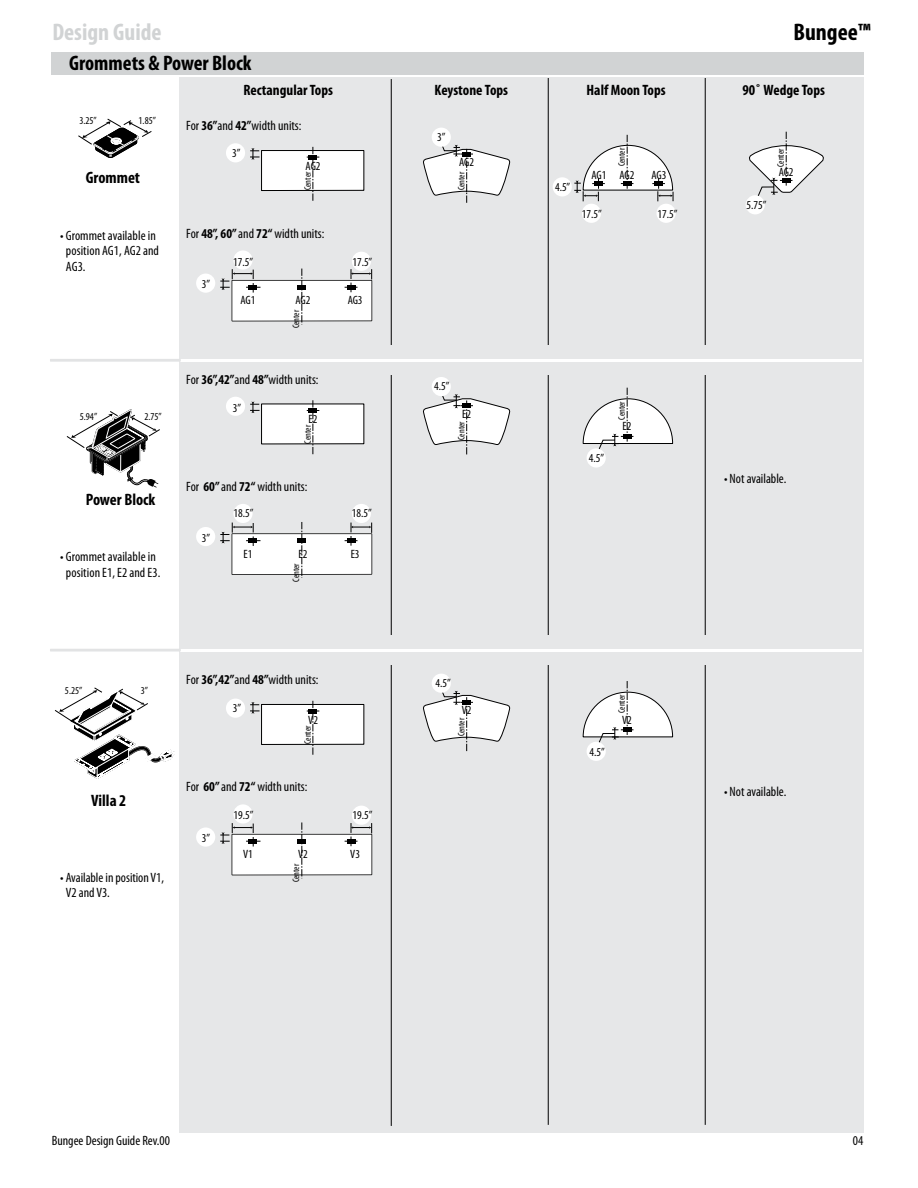
<style>
.page{position:relative;width:918px;height:1188px;background:#fff}
.page>*{position:absolute;margin:0;border:0;box-sizing:border-box;transform-origin:0 0}
.t1{font:700 condensed 24px "Myriad Pro";color:#d1d3d4}
.t2{font:700 condensed 24px "Myriad Pro";color:#000}
.t3{font:700 condensed 21px "Myriad Pro";color:#000}
.t4{font:700 condensed 16.5px "Myriad Pro";color:#000}
.t5{font:700 condensed 15px "Myriad Pro";color:#000}
.t6{font:condensed 13.5px/15.6px "Myriad Pro";color:#000}
.t7{font:condensed 12px "Myriad Pro";color:#000}
.t8{font:condensed 10.5px "Myriad Pro";color:#000}
.t9{font:condensed 9.45px "Myriad Pro";letter-spacing:-.005em;color:#000}
.s1{font-weight:700}
</style>
<div class="page">
<div style="left:179px;top:78px;width:684px;height:1055px;background:#e6e7e8"></div>
<hr style="left:705px;top:78px;width:1px;height:1047px;background:#000">
<hr style="left:548px;top:78px;width:1px;height:1047px;background:#000">
<hr style="left:391px;top:79px;width:1px;height:1047px;background:#000">
<div style="left:180px;top:345px;width:682px;height:14px;background:#e6e7e8"></div>
<div style="left:180px;top:362px;width:682px;height:13px;background:#e6e7e8"></div>
<hr style="left:180px;top:359px;width:682px;height:3px;background:#fff">
<svg style="left:50px;top:359px;width:131px;height:3px"></svg>
<svg style="left:66px;top:409px;width:94px;height:79px"></svg>
<svg style="left:78px;top:118px;width:74px;height:40px"></svg>
<div style="left:196px;top:274px;width:19px;height:19px;background:#fff;border-radius:50%"></div>
<div style="left:233px;top:250px;width:20px;height:20px;background:#fff;border-radius:50%"></div>
<div style="left:352px;top:252px;width:19px;height:19px;background:#fff;border-radius:50%"></div>
<svg style="left:220px;top:269px;width:152px;height:54px"></svg>
<div style="left:262px;top:151px;width:102px;height:40px;background:#fff"></div>
<div style="left:261px;top:150px;width:103px;height:41px;border:1px solid #000"></div>
<svg style="left:307px;top:147px;width:12px;height:54px"></svg>
<svg style="left:250px;top:148px;width:10px;height:12px"></svg>
<div style="left:226px;top:143px;width:19px;height:19px;background:#fff;border-radius:50%"></div>
<svg style="left:423px;top:144px;width:88px;height:59px"></svg>
<div style="left:432px;top:128px;width:19px;height:19px;background:#fff;border-radius:50%"></div>
<svg style="left:423px;top:394px;width:88px;height:61px"></svg>
<div style="left:432px;top:377px;width:19px;height:19px;background:#fff;border-radius:50%"></div>
<svg style="left:423px;top:690px;width:88px;height:62px"></svg>
<div style="left:432px;top:674px;width:19px;height:19px;background:#fff;border-radius:50%"></div>
<svg style="left:749px;top:131px;width:75px;height:64px"></svg>
<div style="left:746px;top:195px;width:19px;height:19px;background:#fff;border-radius:50%"></div>
<div style="left:196px;top:527px;width:19px;height:19px;background:#fff;border-radius:50%"></div>
<div style="left:233px;top:504px;width:20px;height:19px;background:#fff;border-radius:50%"></div>
<div style="left:352px;top:504px;width:19px;height:19px;background:#fff;border-radius:50%"></div>
<svg style="left:220px;top:522px;width:152px;height:56px"></svg>
<div style="left:262px;top:404px;width:102px;height:40px;background:#fff"></div>
<svg style="left:307px;top:400px;width:12px;height:55px"></svg>
<svg style="left:250px;top:402px;width:10px;height:11px"></svg>
<div style="left:226px;top:397px;width:19px;height:19px;background:#fff;border-radius:50%"></div>
<svg style="left:582px;top:387px;width:91px;height:68px"></svg>
<div style="left:587px;top:448px;width:19px;height:20px;background:#fff;border-radius:50%"></div>
<svg style="left:582px;top:681px;width:91px;height:67px"></svg>
<div style="left:587px;top:742px;width:19px;height:19px;background:#fff;border-radius:50%"></div>
<div style="left:196px;top:827px;width:19px;height:20px;background:#fff;border-radius:50%"></div>
<div style="left:233px;top:804px;width:20px;height:20px;background:#fff;border-radius:50%"></div>
<div style="left:352px;top:806px;width:19px;height:19px;background:#fff;border-radius:50%"></div>
<svg style="left:220px;top:822px;width:152px;height:56px"></svg>
<div style="left:262px;top:704px;width:102px;height:40px;background:#fff"></div>
<div style="left:261px;top:704px;width:103px;height:41px;border:1px solid #000"></div>
<svg style="left:307px;top:701px;width:12px;height:54px"></svg>
<svg style="left:250px;top:702px;width:10px;height:12px"></svg>
<div style="left:226px;top:699px;width:19px;height:19px;background:#fff;border-radius:50%"></div>
<div style="left:180px;top:635px;width:682px;height:14px;background:#e6e7e8"></div>
<div style="left:180px;top:652px;width:682px;height:13px;background:#e6e7e8"></div>
<hr style="left:180px;top:649px;width:682px;height:3px;background:#fff">
<svg style="left:50px;top:649px;width:131px;height:3px"></svg>
<svg style="left:54px;top:687px;width:121px;height:92px"></svg>
<div style="left:553px;top:177px;width:19px;height:19px;background:#fff;border-radius:50%"></div>
<div style="left:582px;top:204px;width:19px;height:19px;background:#fff;border-radius:50%"></div>
<svg style="left:574px;top:134px;width:100px;height:67px"></svg>
<div style="left:657px;top:204px;width:19px;height:19px;background:#fff;border-radius:50%"></div>
<div style="left:51px;top:52px;width:812px;height:23px;background:#d1d3d4"></div>
<h1 class="t1" style="left:52px;top:19px;width:111px">Design Guide</h1>
<h2 class="t3" style="left:69px;top:52px;width:184px">Grommets &amp; Power Block</h2>
<h1 class="t2" style="left:793px;top:19px;width:79px">Bungee™</h1>
<p class="t8" style="left:79px;top:115px;width:19px">3.25”</p>
<p class="t8" style="left:139px;top:115px;width:19px">1.85”</p>
<p class="t4" style="left:86px;top:169px;width:56px">Grommet</p>
<p class="t6" style="left:66px;top:228px;width:95px;text-indent:-6px">• Grommet available in position AG1, AG2 and<br>AG3.</p>
<p class="t8" style="left:80px;top:410px;width:19px">5.94”</p>
<p class="t8" style="left:144px;top:411px;width:19px">2.75”</p>
<p class="t4" style="left:86px;top:491px;width:71px">Power Block</p>
<p class="t6" style="left:60px;top:549px;width:102px;text-align:center">• Grommet available in position E1, E2 and E3.</p>
<p class="t5" style="left:243px;top:82px;width:91px">Rectangular Tops</p>
<p class="t5" style="left:435px;top:82px;width:75px">Keystone Tops</p>
<p class="t5" style="left:587px;top:82px;width:81px">Half Moon Tops</p>
<p class="t5" style="left:742px;top:82px;width:84px">90˚ Wedge Tops</p>
<p class="t6" style="left:186px;top:118px;width:117px">For <span class="s1">36”</span>and <span class="s1">42”</span>width units:</p>
<p class="t7" style="left:232px;top:146px;width:10px">3”</p>
<p class="t7" style="left:306px;top:159px;width:16px">AG2</p>
<p class="t9" style="left:303px;top:190px;width:20px;rotate:-90deg">Center</p>
<p class="t6" style="left:186px;top:226px;width:140px">For <span class="s1">48”, 60”</span> and <span class="s1">72“</span> width units:</p>
<p class="t7" style="left:202px;top:278px;width:10px">3”</p>
<p class="t7" style="left:233px;top:255px;width:21px">17.5”</p>
<p class="t7" style="left:352px;top:255px;width:21px">17.5”</p>
<p class="t7" style="left:241px;top:294px;width:16px">AG1</p>
<p class="t7" style="left:296px;top:294px;width:16px">AG2</p>
<p class="t7" style="left:348px;top:294px;width:16px">AG3</p>
<p class="t9" style="left:291px;top:328px;width:20px;rotate:-90deg">Center</p>
<p class="t6" style="left:186px;top:372px;width:134px">For <span class="s1">36”,42”</span>and <span class="s1">48”</span>width units:</p>
<p class="t7" style="left:233px;top:401px;width:10px">3”</p>
<p class="t7" style="left:309px;top:413px;width:10px">E2</p>
<p class="t9" style="left:303px;top:444px;width:20px;rotate:-90deg">Center</p>
<p class="t6" style="left:186px;top:479px;width:123px">For <span class="s1">60”</span> and <span class="s1">72“</span> width units:</p>
<p class="t7" style="left:202px;top:531px;width:10px">3”</p>
<p class="t7" style="left:352px;top:506px;width:21px">18.5”</p>
<p class="t7" style="left:233px;top:506px;width:21px">18.5”</p>
<p class="t7" style="left:244px;top:547px;width:10px">E1</p>
<p class="t7" style="left:299px;top:547px;width:10px">E2</p>
<p class="t7" style="left:351px;top:547px;width:10px">E3</p>
<p class="t9" style="left:291px;top:582px;width:20px;rotate:-90deg">Center</p>
<p class="t7" style="left:437px;top:131px;width:10px">3”</p>
<p class="t7" style="left:459px;top:156px;width:16px">AG2</p>
<p class="t9" style="left:456px;top:190px;width:20px;rotate:-90deg">Center</p>
<p class="t7" style="left:434px;top:380px;width:17px">4.5”</p>
<p class="t7" style="left:462px;top:407px;width:10px">E2</p>
<p class="t9" style="left:456px;top:440px;width:20px;rotate:-90deg">Center</p>
<p class="t7" style="left:555px;top:180px;width:17px">4.5”</p>
<p class="t9" style="left:617px;top:166px;width:20px;rotate:-90deg">Center</p>
<p class="t7" style="left:591px;top:168px;width:16px">AG1</p>
<p class="t7" style="left:652px;top:168px;width:16px">AG3</p>
<p class="t7" style="left:620px;top:168px;width:16px">AG2</p>
<p class="t7" style="left:582px;top:208px;width:21px">17.5”</p>
<p class="t7" style="left:658px;top:208px;width:21px">17.5”</p>
<p class="t7" style="left:747px;top:199px;width:21px">5.75”</p>
<p class="t9" style="left:776px;top:167px;width:20px;rotate:-90deg">Center</p>
<p class="t7" style="left:779px;top:166px;width:16px">AG2</p>
<p class="t7" style="left:589px;top:451px;width:17px">4.5”</p>
<p class="t9" style="left:617px;top:420px;width:20px;rotate:-90deg">Center</p>
<p class="t7" style="left:623px;top:420px;width:10px">E2</p>
<p class="t6" style="left:724px;top:471px;width:64px">• Not available.</p>
<p class="t8" style="left:65px;top:684px;width:19px">5.25”</p>
<p class="t8" style="left:141px;top:685px;width:9px">3”</p>
<p class="t4" style="left:91px;top:791px;width:37px">Villa 2</p>
<p class="t6" style="left:66px;top:870px;width:100px;text-indent:-6px">• Available in position V1,<br>V2 and V3.</p>
<p class="t6" style="left:186px;top:672px;width:134px">For <span class="s1">36”,42”</span>and <span class="s1">48”</span>width units:</p>
<p class="t7" style="left:233px;top:702px;width:10px">3”</p>
<p class="t7" style="left:308px;top:713px;width:11px">V2</p>
<p class="t9" style="left:303px;top:744px;width:20px;rotate:-90deg">Center</p>
<p class="t6" style="left:186px;top:779px;width:123px">For <span class="s1">60”</span> and <span class="s1">72“</span> width units:</p>
<p class="t7" style="left:202px;top:832px;width:10px">3”</p>
<p class="t7" style="left:352px;top:808px;width:21px">19.5”</p>
<p class="t7" style="left:233px;top:808px;width:21px">19.5”</p>
<p class="t7" style="left:243px;top:848px;width:11px">V1</p>
<p class="t7" style="left:298px;top:848px;width:11px">V2</p>
<p class="t7" style="left:350px;top:848px;width:11px">V3</p>
<p class="t9" style="left:291px;top:882px;width:20px;rotate:-90deg">Center</p>
<p class="t7" style="left:436px;top:676px;width:17px">4.5”</p>
<p class="t7" style="left:462px;top:704px;width:11px">V2</p>
<p class="t9" style="left:456px;top:736px;width:20px;rotate:-90deg">Center</p>
<p class="t7" style="left:590px;top:745px;width:17px">4.5”</p>
<p class="t9" style="left:617px;top:713px;width:20px;rotate:-90deg">Center</p>
<p class="t7" style="left:622px;top:713px;width:11px">V2</p>
<p class="t6" style="left:724px;top:784px;width:64px">• Not available.</p>
<p class="t6" style="left:52px;top:1133px;width:120px">Bungee Design Guide Rev.00</p>
<p class="t6" style="left:853px;top:1133px;width:12px">04</p>
</div>
